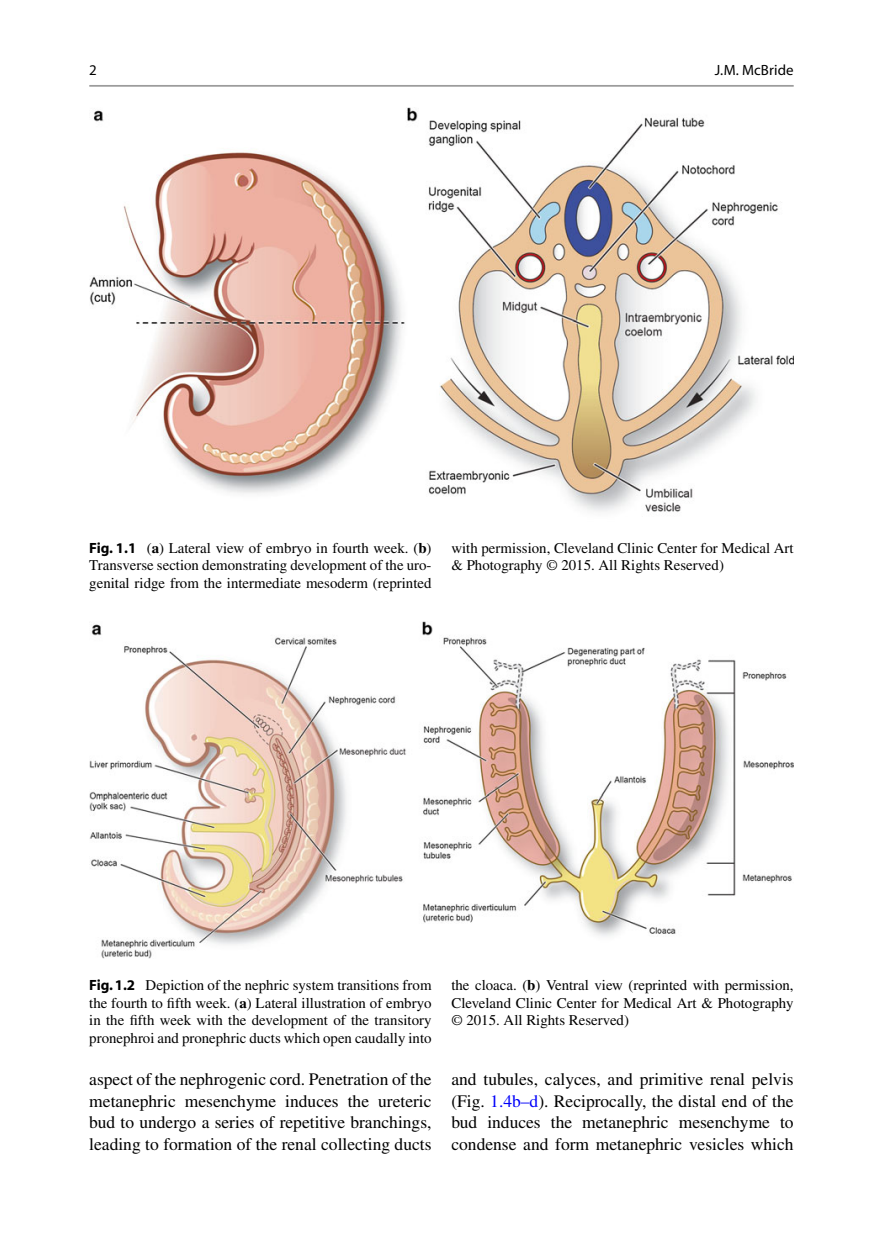
<style>
.page{position:relative;width:883px;height:1260px;background:#fff}
.page>*{position:absolute;margin:0;border:0;box-sizing:border-box;transform-origin:0 0}
.t1{font:17.5px/21.9px "Hkwgmh Qjbcyj Times";color:#000;text-align:justify}
.t2{font:14.88px/17.5px "Hkwgmh Qjbcyj Times";color:#000;text-align:justify}
.t3{font:14.88px "Sqrgps Vxpwgj Myriad";letter-spacing:.01em;color:#000}
.s1{font-family:"Ysnvrb Svbdmq Myriad";font-weight:700}
.s2{font-family:"Mkkmhg Yssmkg Times";font-weight:700}
.s3{color:#0000fa}
</style>
<div class="page">
<img style="left:89px;top:107px;width:705px;height:405px">
<img style="left:89px;top:622px;width:705px;height:337px">
<hr style="left:89px;top:85px;width:705px;height:2px;background:#9c9c9c">
<p class="t3" style="left:89px;top:64px;width:9px">2</p>
<p class="t3" style="left:715px;top:64px;width:81px">J.M. McBride</p>
<p class="t2" style="left:89px;top:540px;width:344px"><span class="s1">Fig. 1.1</span> ( <span class="s2">a</span> ) Lateral view of embryo in fourth week. ( <span class="s2">b</span> )<br>Transverse section demonstrating development of the uro&shy;genital ridge from the intermediate mesoderm (reprinted</p>
<p class="t2" style="left:451px;top:540px;width:344px">with permission, Cleveland Clinic Center for Medical Art &amp; Photography © 2015. All Rights Reserved)</p>
<p class="t2" style="left:89px;top:978px;width:344px"><span class="s1">Fig. 1.2</span> Depiction of the nephric system transitions from the fourth to fifth week. ( <span class="s2">a</span> ) Lateral illustration of embryo in the fifth week with the development of the transitory pronephroi and pronephric ducts which open caudally into</p>
<p class="t2" style="left:451px;top:978px;width:344px">the cloaca. ( <span class="s2">b</span> ) Ventral view (reprinted with permission, Cleveland Clinic Center for Medical Art &amp; Photography © 2015. All Rights Reserved)</p>
<p class="t1" style="left:89px;top:1070px;width:344px">aspect of the nephrogenic cord. Penetration of the metanephric mesenchyme induces the ureteric bud to undergo a series of repetitive branchings, leading to formation of the renal collecting ducts</p>
<p class="t1" style="left:451px;top:1070px;width:344px">and tubules, calyces, and primitive renal pelvis (Fig. <span class="s3">1.4b–d</span> ). Reciprocally, the distal end of the bud induces the metanephric mesenchyme to condense and form metanephric vesicles which</p>
</div>
